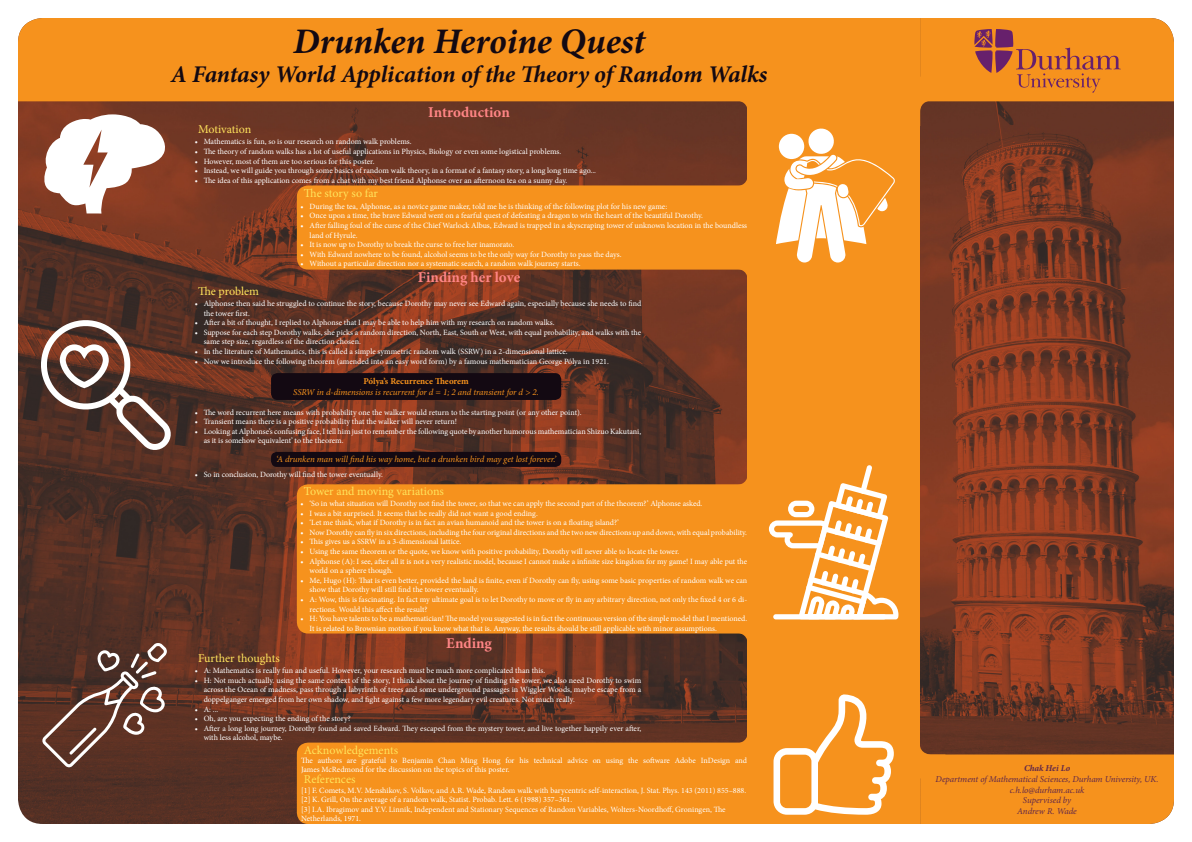
<style>
.page{position:relative;width:1192px;height:842px;background:#fff}
.page>*{position:absolute;margin:0;border:0;box-sizing:border-box;transform-origin:0 0}
.t1{font:italic 700 36px "Minion Pro";letter-spacing:-.005em;color:#130912}
.t2{font:italic 700 24px "Minion Pro";letter-spacing:-.005em;color:#130912}
.t3{font:700 15px "Minion Pro";color:#ff8585}
.t4{font:12px "Minion Pro";letter-spacing:-.005em;color:#ffe45c}
.t5{font:italic 9px "Minion Pro";letter-spacing:-.01em;color:#f6921d}
.t6{font:italic 9px "Minion Pro";letter-spacing:-.005em;color:#602749}
.t7{font:700 9px "Minion Pro";color:#f6921d}
.t8{font:italic 700 9px "Minion Pro";color:#602749}
.t9{font:8px/9.6px "Minion Pro";letter-spacing:-.005em;color:#fff}
</style>
<div class="page">
<img style="left:18px;top:101px;width:1156px;height:723px">
<div style="left:297px;top:484px;width:425px;height:149px;background:#f6921d"></div>
<div style="left:747px;top:101px;width:173px;height:723px;background:#f6921d"></div>
<div style="left:271px;top:452px;width:290px;height:15px;background:#130912;border-radius:6px"></div>
<div style="left:271px;top:373px;width:290px;height:27px;background:#130912;border-radius:6px"></div>
<div style="left:18px;top:18px;width:279px;height:83px;background:#f6921d"></div>
<svg style="left:43px;top:114px;width:123px;height:100px"></svg>
<svg style="left:297px;top:694px;width:877px;height:130px"></svg>
<svg style="left:722px;top:460px;width:176px;height:198px"></svg>
<svg style="left:37px;top:319px;width:133px;height:133px"></svg>
<svg style="left:297px;top:18px;width:877px;height:276px"></svg>
<svg style="left:42px;top:642px;width:125px;height:125px"></svg>
<p class="t1" style="left:293px;top:16px;width:353px">Drunken Heroine Quest</p>
<p class="t2" style="left:171px;top:57px;width:598px">A Fantasy World Application of the Theory of Random Walks</p>
<p class="t4" style="left:198px;top:121px;width:55px">Motivation</p>
<p class="t3" style="left:428px;top:101px;width:83px">Introduction</p>
<p class="t9" style="left:195px;top:137px;width:218px">• Mathematics is fun, so is our research on random walk problems.</p>
<p class="t9" style="left:195px;top:147px;width:368px">• The theory of random walks has a lot of useful applications in Physics, Biology or even some logistical problems.</p>
<p class="t9" style="left:195px;top:156px;width:181px">• However, most of them are too serious for this poster.</p>
<p class="t9" style="left:195px;top:166px;width:403px">• Instead, we will guide you through some basics of random walk theory, in a format of a fantasy story, a long long time ago...</p>
<p class="t9" style="left:195px;top:175px;width:374px">• The idea of this application comes from a chat with my best friend Alphonse over an afternoon tea on a sunny day.</p>
<p class="t9" style="left:301px;top:201px;width:368px">• During the tea, Alphonse, as a novice game maker, told me he is thinking of the following plot for his new game:</p>
<p class="t9" style="left:301px;top:211px;width:404px">• Once upon a time, the brave Edward went on a fearful quest of defeating a dragon to win the heart of the beautiful Dorothy.</p>
<p class="t9" style="left:310px;top:221px;width:439px;text-indent:-9px">• After falling foul of the curse of the Chief Warlock Albus, Edward is trapped in a skyscraping tower of unknown location in the boundless land of Hyrule.</p>
<p class="t9" style="left:301px;top:240px;width:215px">• It is now up to Dorothy to break the curse to free her inamorato.</p>
<p class="t9" style="left:301px;top:249px;width:323px">• With Edward nowhere to be found, alcohol seems to be the only way for Dorothy to pass the days.</p>
<p class="t9" style="left:301px;top:259px;width:281px">• Without a particular direction nor a systematic search, a random walk journey starts.</p>
<p class="t9" style="left:204px;top:299px;width:439px;text-indent:-9px">• Alphonse then said he struggled to continue the story, because Dorothy may never see Edward again, especially because she needs to find the tower first.</p>
<p class="t9" style="left:195px;top:318px;width:361px">• After a bit of thought, I replied to Alphonse that I may be able to help him with my research on random walks.</p>
<p class="t9" style="left:204px;top:327px;width:439px;text-indent:-9px">• Suppose for each step Dorothy walks, she picks a random direction, North, East, South or West, with equal probability, and walks with the same step size, regardless of the direction chosen.</p>
<p class="t9" style="left:195px;top:347px;width:375px">• In the literature of Mathematics, this is called a simple symmetric random walk (SSRW) in a 2-dimensional lattice.</p>
<p class="t9" style="left:195px;top:356px;width:416px">• Now we introduce the following theorem (amended into an easy word form) by a famous mathematician George Pólya in 1921.</p>
<p class="t4" style="left:304px;top:185px;width:76px">The story so far</p>
<p class="t3" style="left:418px;top:267px;width:104px">Finding her love</p>
<p class="t4" style="left:198px;top:283px;width:63px">The problem</p>
<p class="t7" style="left:363px;top:375px;width:107px">Pólya’s Recurrence Theorem</p>
<p class="t5" style="left:293px;top:386px;width:247px">SSRW in d-dimensions is recurrent for d = 1; 2 and transient for d &gt; 2.</p>
<p class="t9" style="left:195px;top:407px;width:389px">• The word recurrent here means with probability one the walker would return to the starting point (or any other point).</p>
<p class="t9" style="left:195px;top:417px;width:264px">• Transient means there is a positive probability that the walker will never return!</p>
<p class="t9" style="left:204px;top:427px;width:439px;text-indent:-9px">• Looking at Alphonse’s confusing face, I tell him just to remember the following quote by another humorous mathematician Shizuo Kakutani, as it is somehow ’equivalent’ to the theorem.</p>
<p class="t5" style="left:276px;top:453px;width:281px">‘A drunken man will find his way home, but a drunken bird may get lost forever.’</p>
<p class="t9" style="left:195px;top:470px;width:190px">• So in conclusion, Dorothy will find the tower eventually.</p>
<p class="t4" style="left:304px;top:483px;width:141px">Tower and moving variations</p>
<p class="t9" style="left:301px;top:499px;width:403px">• ‘So in what situation will Dorothy not find the tower, so that we can apply the second part of the theorem?’ Alphonse asked.</p>
<p class="t9" style="left:301px;top:508px;width:239px">• I was a bit surprised. It seems that he really did not want a good ending.</p>
<p class="t9" style="left:301px;top:518px;width:320px">• ‘Let me think, what if Dorothy is in fact an avian humanoid and the tower is on a floating island?’</p>
<p class="t9" style="left:301px;top:527px;width:448px">• Now Dorothy can fly in six directions, including the four original directions and the two new directions up and down, with equal probability.</p>
<p class="t9" style="left:301px;top:537px;width:162px">• This gives us a SSRW in a 3-dimensional lattice.</p>
<p class="t9" style="left:301px;top:547px;width:380px">• Using the same theorem or the quote, we know with positive probability, Dorothy will never able to locate the tower.</p>
<p class="t9" style="left:310px;top:556px;width:439px;text-indent:-9px">• Alphonse (A): I see, after all it is not a very realistic model, because I cannot make a infinite size kingdom for my game! I may able put the world on a sphere though.</p>
<p class="t9" style="left:310px;top:575px;width:439px;text-indent:-9px">• Me, Hugo (H): That is even better, provided the land is finite, even if Dorothy can fly, using some basic properties of random walk we can show that Dorothy will still find the tower eventually.</p>
<p class="t9" style="left:310px;top:595px;width:439px;text-indent:-9px">• A: Wow, this is fascinating. In fact my ultimate goal is to let Dorothy to move or fly in any arbitrary direction, not only the fixed 4 or 6 di&shy;rections. Would this affect the result?</p>
<p class="t9" style="left:310px;top:614px;width:439px;text-indent:-9px">• H: You have talents to be a mathematician! The model you suggested is in fact the continuous version of the simple model that I mentioned.<br>It is related to Brownian motion if you know what that is. Anyway, the results should be still applicable with minor assumptions.</p>
<p class="t9" style="left:195px;top:666px;width:352px">• A: Mathematics is really fun and useful. However, your research must be much more complicated than this.</p>
<p class="t9" style="left:204px;top:675px;width:439px;text-align:justify;text-indent:-9px">• H: Not much actually. using the same context of the story, I think about the journey of finding the tower, we also need Dorothy to swim across the Ocean of madness, pass through a labyrinth of trees and some underground passages in Wiggler Woods, maybe escape from a doppelganger emerged from her own shadow, and fight against a few more legendary evil creatures. Not much really.</p>
<p class="t9" style="left:195px;top:704px;width:25px">• A: ...</p>
<p class="t9" style="left:195px;top:714px;width:158px">• Oh, are you expecting the ending of the story?</p>
<p class="t9" style="left:204px;top:723px;width:439px;text-indent:-9px">• After a long long journey, Dorothy found and saved Edward. They escaped from the mystery tower, and live together happily ever after, with less alcohol, maybe.</p>
<p class="t3" style="left:446px;top:632px;width:47px">Ending</p>
<p class="t4" style="left:198px;top:651px;width:83px">Further thoughts</p>
<p class="t4" style="left:304px;top:742px;width:96px">Acknowledgements</p>
<p class="t9" style="left:301px;top:755px;width:448px">The authors are grateful to Benjamin Chan Ming Hong for his technical advice on using the software Adobe InDesign and<br>James McRedmond for the discussion on the topics of this poster.</p>
<p class="t4" style="left:304px;top:771px;width:53px">References</p>
<p class="t9" style="left:301px;top:785px;width:447px">[1] F. Comets, M.V. Menshikov, S. Volkov, and A.R. Wade, Random walk with barycentric self-interaction, J. Stat. Phys. 143 (2011) 855–888.</p>
<p class="t9" style="left:301px;top:795px;width:273px">[2] K. Grill, On the average of a random walk, Statist. Probab. Lett. 6 (1988) 357–361.</p>
<p class="t9" style="left:301px;top:804px;width:426px">[3] I.A. Ibragimov and Y.V. Linnik, Independent and Stationary Sequences of Random Variables, Wolters-Noordhoff, Groningen, The<br>Netherlands, 1971.</p>
<p class="t8" style="left:1024px;top:762px;width:48px">Chak Hei Lo</p>
<p class="t6" style="left:936px;top:773px;width:225px">Department of Mathematical Sciences, Durham University, UK.</p>
<p class="t6" style="left:1010px;top:783px;width:76px">c.h.lo@durham.ac.uk</p>
<p class="t6" style="left:1023px;top:794px;width:50px">Supervised by</p>
<p class="t6" style="left:1017px;top:805px;width:61px">Andrew R. Wade</p>
</div>
